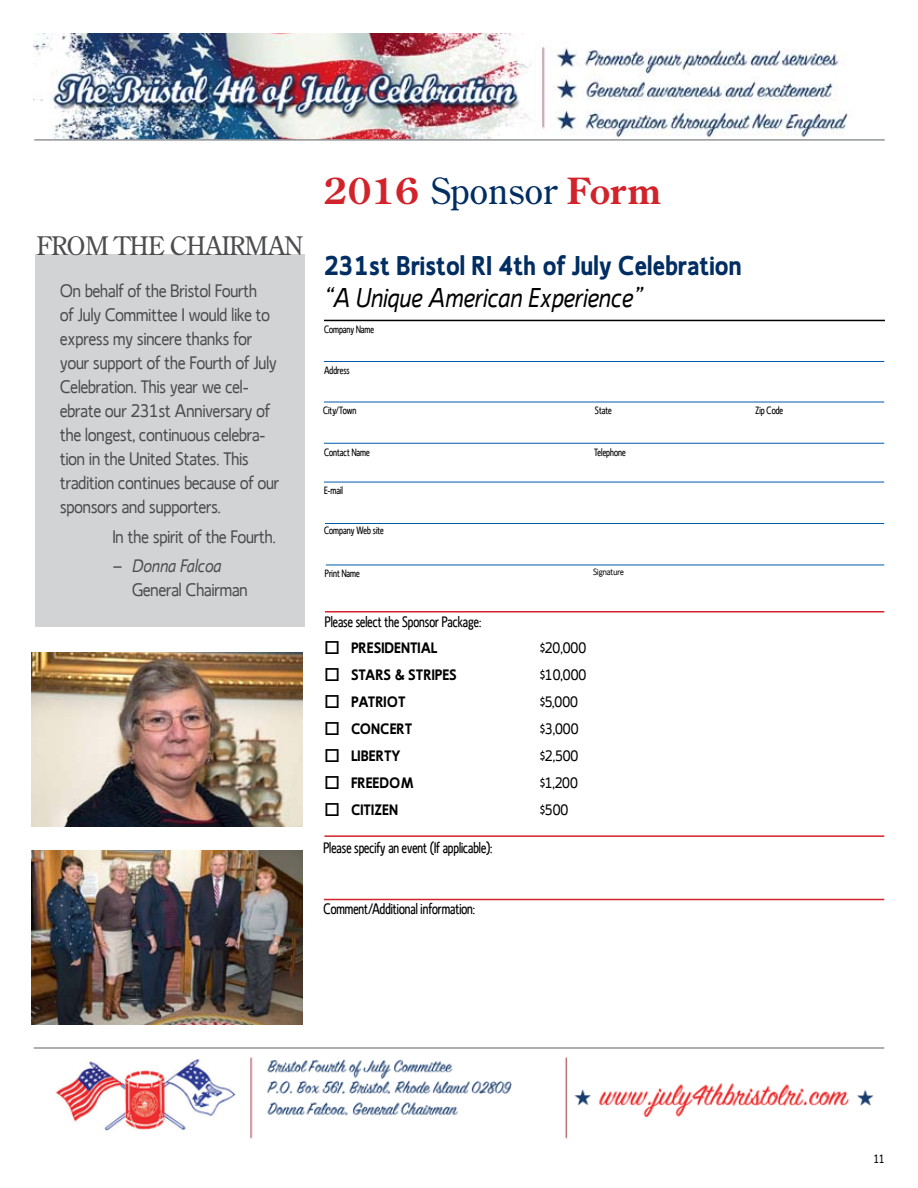
<style>
.page{position:relative;width:918px;height:1188px;background:#fff}
.page>*{position:absolute;margin:0;border:0;box-sizing:border-box;transform-origin:0 0}
.t1{font:700 36px "Century Old Style Std";color:#d2232a}
.t2{font:700 27px "Ligurino";color:#002d62}
.t3{font:italic 27px "Ligurino";color:#000}
.t4{font:25.5px "Century Old Style Std";letter-spacing:-.03em;color:#4c4d4f}
.t5{font:18px/24px "Ligurino";color:#4c4d4f}
.t6{font:15px "Ligurino Condensed";color:#000}
.t7{font:700 15px "Ligurino";color:#000}
.t8{font:15px "Ligurino";color:#000}
.t9{font:12px "Ligurino Condensed";color:#000}
.t10{font:10.5px "Ligurino Condensed";color:#000}
.t11{font:9px "Ligurino";color:#000}
.s1{font-style:italic}
.s2{font-weight:400;color:#002d62}
</style>
<div class="page">
<img style="left:34px;top:34px;width:814px;height:105px">
<img style="left:55px;top:1057px;width:819px;height:82px">
<hr style="left:34px;top:1047px;width:850px;height:2px;background:#939598">
<hr style="left:34px;top:139px;width:851px;height:2px;background:#939598">
<hr style="left:324px;top:320px;width:561px;height:1px;background:#000">
<div style="left:35px;top:255px;width:270px;height:372px;background:#d1d3d4"></div>
<hr style="left:324px;top:361px;width:560px;height:1px;background:#005aaa">
<hr style="left:324px;top:402px;width:560px;height:1px;background:#005aaa">
<hr style="left:324px;top:443px;width:560px;height:1px;background:#005aaa">
<hr style="left:324px;top:482px;width:560px;height:1px;background:#005aaa">
<hr style="left:325px;top:523px;width:559px;height:1px;background:#005aaa">
<hr style="left:325px;top:611px;width:559px;height:2px;background:#d2232a">
<hr style="left:324px;top:835px;width:560px;height:2px;background:#d2232a">
<hr style="left:324px;top:899px;width:560px;height:1px;background:#d2232a">
<hr style="left:326px;top:565px;width:558px;height:1px;background:#005aaa">
<img style="left:32px;top:652px;width:271px;height:174px">
<img style="left:32px;top:850px;width:271px;height:174px">
<h3 class="t4" style="left:36px;top:229px;width:269px">FROM THE CHAIRMAN</h3>
<p class="t5" style="left:60px;top:279px;width:221px">On behalf of the Bristol Fourth<br>of July Committee I would like to express my sincere thanks for your support of the Fourth of July<br>Celebration. This year we cel&shy;ebrate our 231st Anniversary of the longest, continuous celebra&shy;tion in the United States. This tradition continues because of our sponsors and supporters.</p>
<p class="t5" style="left:113px;top:525px;width:165px">In the spirit of the Fourth.</p>
<p class="t5" style="left:132px;top:553px;width:117px;text-indent:-19px">— <span class="s1">Donna Falcoa<br></span>General Chairman</p>
<h1 class="t1" style="left:324px;top:167px;width:339px">2016 <span class="s2">Sponsor</span> Form</h1>
<h2 class="t2" style="left:324px;top:250px;width:420px">231st Bristol RI 4th of July Celebration</h2>
<h2 class="t3" style="left:324px;top:282px;width:319px">“A Unique American Experience”</h2>
<p class="t10" style="left:324px;top:323px;width:52px">Company Name</p>
<p class="t10" style="left:324px;top:364px;width:27px">Address</p>
<p class="t10" style="left:323px;top:405px;width:35px">City/Town</p>
<p class="t10" style="left:595px;top:405px;width:18px">State</p>
<p class="t10" style="left:755px;top:405px;width:30px">Zip Code</p>
<p class="t10" style="left:324px;top:446px;width:47px">Contact Name</p>
<p class="t10" style="left:594px;top:446px;width:33px">Telephone</p>
<p class="t10" style="left:324px;top:484px;width:21px">E-mail</p>
<p class="t10" style="left:324px;top:524px;width:61px">Company Web site</p>
<p class="t10" style="left:325px;top:567px;width:36px">Print Name</p>
<p class="t11" style="left:593px;top:567px;width:32px">Signature</p>
<p class="t6" style="left:325px;top:613px;width:158px">Please select the Sponsor Package:</p>
<p class="t7" style="left:324px;top:639px;width:115px">□ PRESIDENTIAL</p>
<p class="t8" style="left:540px;top:639px;width:48px">$20,000</p>
<p class="t7" style="left:324px;top:666px;width:134px">□ STARS &amp; STRIPES</p>
<p class="t8" style="left:540px;top:666px;width:48px">$10,000</p>
<p class="t7" style="left:324px;top:693px;width:83px">□ PATRIOT</p>
<p class="t8" style="left:540px;top:693px;width:40px">$5,000</p>
<p class="t7" style="left:324px;top:720px;width:90px">□ CONCERT</p>
<p class="t8" style="left:540px;top:720px;width:40px">$3,000</p>
<p class="t7" style="left:324px;top:747px;width:78px">□ LIBERTY</p>
<p class="t8" style="left:540px;top:747px;width:40px">$2,500</p>
<p class="t7" style="left:324px;top:774px;width:92px">□ FREEDOM</p>
<p class="t8" style="left:540px;top:774px;width:39px">$1,200</p>
<p class="t7" style="left:324px;top:801px;width:76px">□ CITIZEN</p>
<p class="t8" style="left:540px;top:801px;width:30px">$500</p>
<p class="t6" style="left:323px;top:839px;width:171px">Please specify an event (If applicable):</p>
<p class="t6" style="left:323px;top:901px;width:153px">Comment/Additional information:</p>
<p class="t9" style="left:874px;top:1152px;width:12px">11</p>
</div>
